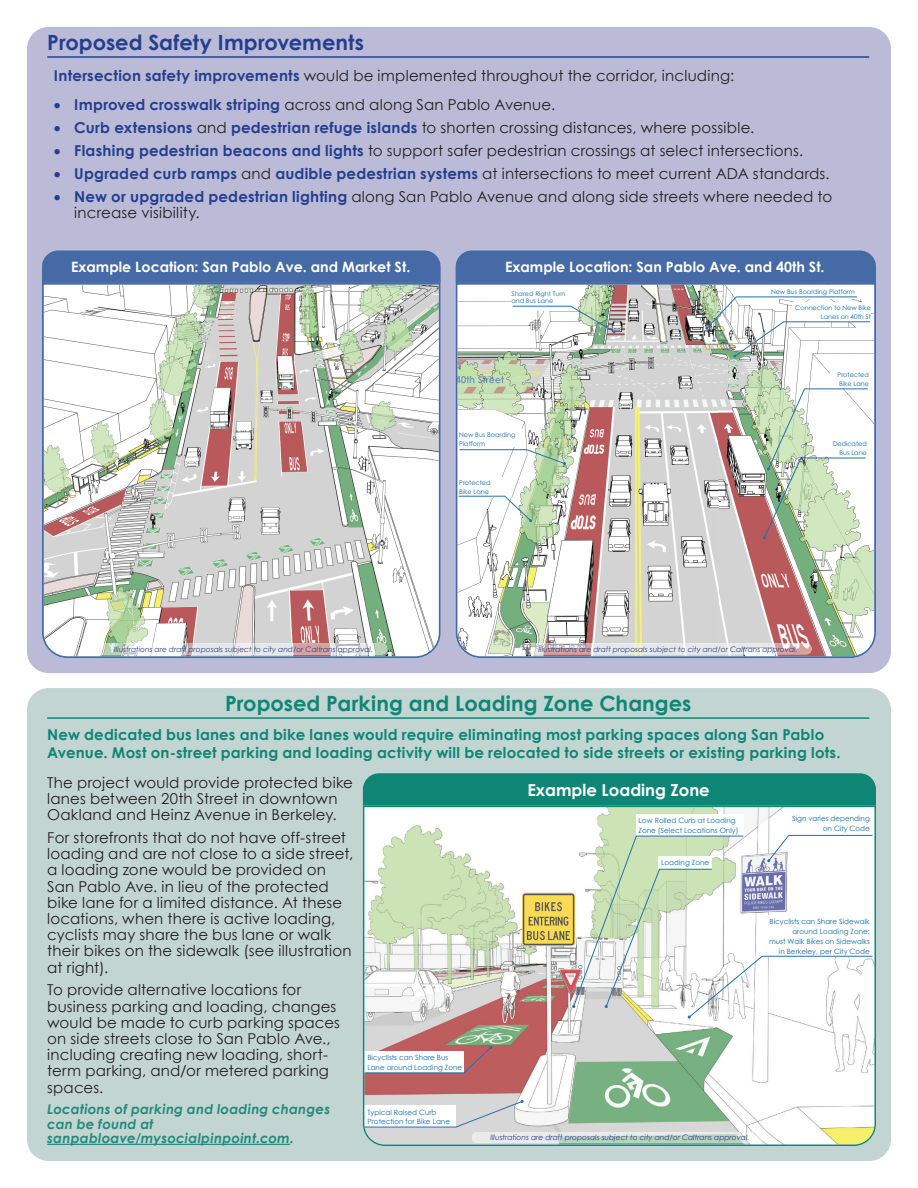
<style>
.page{position:relative;width:918px;height:1188px;background:#fff}
.page>*{position:absolute;margin:0;border:0;box-sizing:border-box;transform-origin:0 0}
.t1{font:700 21px "Century Gothic";color:#0e8676}
.t2{font:700 21px "Century Gothic";color:#253f8e}
.t3{font:700 16.5px "Century Gothic";color:#fff}
.t4{font:15px/16.2px "Century Gothic";letter-spacing:.01em;color:#231f20}
.t5{font:700 15px/17.9px "Century Gothic";letter-spacing:.015em;color:#0e8676}
.t6{font:700 14.25px "Century Gothic";color:#fff}
.t7{font:italic 700 13.5px/14.5px "Century Gothic";letter-spacing:.015em;color:#238a7b}
.t8{font:italic 7.5px "Century Gothic";color:#253f8e}
.t9{font:7.2px/9.9px "Century Gothic";color:#126aab}
.t10{font:6.45px/8.9px "Century Gothic";color:#126aab}
.s1{font-weight:700;color:#253f8e}
.s2{color:#253f8e}
</style>
<div class="page">
<div style="left:27px;top:688px;width:864px;height:473px;background:#c3d5d2"></div>
<hr style="left:47px;top:717px;width:822px;height:2px;background:#0e8676">
<hr style="left:47px;top:1144px;width:243px;height:1px;background:#238a7b">
<svg style="left:363px;top:806px;width:513px;height:340px"></svg>
<div style="left:363px;top:773px;width:513px;height:33px;background:#0e8676"></div>
<div style="left:27px;top:27px;width:864px;height:646px;background:#bbbbd8"></div>
<hr style="left:47px;top:56px;width:822px;height:2px;background:#253f8e">
<svg style="left:42px;top:283px;width:399px;height:375px"></svg>
<div style="left:42px;top:250px;width:399px;height:33px;background:#456aa6"></div>
<svg style="left:456px;top:283px;width:420px;height:375px"></svg>
<div style="left:456px;top:250px;width:420px;height:33px;background:#456aa6"></div>
<img style="left:96px;top:643px;width:291px;height:12px;border-radius:6px">
<img style="left:520px;top:643px;width:292px;height:11px;border-radius:5px">
<img style="left:472px;top:1132px;width:292px;height:11px;border-radius:5px">
<h1 class="t2" style="left:47px;top:26px;width:318px">Proposed Safety Improvements</h1>
<p class="t4" style="left:54px;top:67px;width:682px"><span class="s1">Intersection safety improvements</span> would be implemented throughout the corridor, including:</p>
<p class="t4" style="left:54px;top:97px;width:503px"><span class="s2">•</span> <span class="s1">Improved crosswalk striping</span> across and along San Pablo Avenue.</p>
<p class="t4" style="left:54px;top:120px;width:702px"><span class="s2">•</span> <span class="s1">Curb extensions</span> and <span class="s1">pedestrian refuge islands</span> to shorten crossing distances, where possible.</p>
<p class="t4" style="left:54px;top:143px;width:751px"><span class="s2">•</span> <span class="s1">Flashing pedestrian beacons and lights</span> to support safer pedestrian crossings at select intersections.</p>
<p class="t4" style="left:54px;top:166px;width:777px"><span class="s2">•</span> <span class="s1">Upgraded curb ramps</span> and <span class="s1">audible pedestrian systems</span> at intersections to meet current ADA standards.</p>
<p class="t4" style="left:74px;top:188px;width:759px;text-indent:-20px"><span class="s2">•</span> <span class="s1">New or upgraded pedestrian lighting</span> along San Pablo Avenue and along side streets where needed to increase visibility.</p>
<p class="t6" style="left:71px;top:256px;width:341px">Example Location: San Pablo Ave. and Market St.</p>
<p class="t6" style="left:505px;top:256px;width:321px">Example Location: San Pablo Ave. and 40th St.</p>
<p class="t10" style="left:511px;top:289px;width:55px">Shared Right Turn</p>
<p class="t10" style="left:771px;top:287px;width:85px">New Bus Boarding Platform</p>
<p class="t10" style="left:511px;top:297px;width:43px">and Bus Lane</p>
<p class="t10" style="left:795px;top:303px;width:77px;text-align:right">Connection to New Bike<br>Lanes on 40th St</p>
<p class="t10" style="left:459px;top:430px;width:58px">New Bus Boarding<br>Platform</p>
<p class="t10" style="left:459px;top:478px;width:33px">Protected<br>Bike Lane</p>
<p class="t10" style="left:838px;top:370px;width:33px">Protected<br>Bike Lane</p>
<p class="t10" style="left:833px;top:439px;width:36px;text-align:right">Dedicated<br>Bus Lane</p>
<p class="t8" style="left:114px;top:644px;width:261px">Illustrations are draft proposals subject to city and/or Caltrans approval.</p>
<p class="t8" style="left:539px;top:644px;width:261px">Illustrations are draft proposals subject to city and/or Caltrans approval.</p>
<h1 class="t1" style="left:225px;top:687px;width:468px">Proposed Parking and Loading Zone Changes</h1>
<p class="t5" style="left:47px;top:725px;width:795px">New dedicated bus lanes and bike lanes would require eliminating most parking spaces along San Pablo<br>Avenue. Most on-street parking and loading activity will be relocated to side streets or existing parking lots.</p>
<p class="t4" style="left:47px;top:774px;width:307px">The project would provide protected bike lanes between 20th Street in downtown<br>Oakland and Heinz Avenue in Berkeley.</p>
<p class="t4" style="left:47px;top:829px;width:308px">For storefronts that do not have off-street loading and are not close to a side street, a loading zone would be provided on San Pablo Ave. in lieu of the protected bike lane for a limited distance. At these locations, when there is active loading, cyclists may share the bus lane or walk their bikes on the sidewalk (see illustration at right).</p>
<p class="t4" style="left:47px;top:982px;width:294px">To provide alternative locations for business parking and loading, changes would be made to curb parking spaces on side streets close to San Pablo Ave., including creating new loading, short&shy;term parking, and/or metered parking spaces.</p>
<p class="t7" style="left:47px;top:1101px;width:285px">Locations of parking and loading changes can be found at sanpabloave/mysocialpinpoint.com.</p>
<p class="t3" style="left:527px;top:777px;width:184px">Example Loading Zone</p>
<p class="t9" style="left:792px;top:814px;width:79px;text-align:right">Sign varies depending on City Code</p>
<p class="t9" style="left:639px;top:816px;width:101px">Low Rolled Curb at Loading<br>Zone (Select Locations Only)</p>
<p class="t9" style="left:661px;top:858px;width:49px">Loading Zone</p>
<p class="t9" style="left:769px;top:916px;width:102px;text-align:right">Bicyclists can Share Sidewalk around Loading Zone;<br>must Walk Bikes on Sidewalks in Berkeley, per City Code</p>
<p class="t9" style="left:367px;top:1052px;width:96px">Bicyclists can Share Bus<br>Lane around Loading Zone</p>
<p class="t9" style="left:368px;top:1107px;width:84px">Typical Raised Curb<br>Protection for Bike Lane</p>
<p class="t8" style="left:490px;top:1132px;width:261px">Illustrations are draft proposals subject to city and/or Caltrans approval.</p>
</div>
